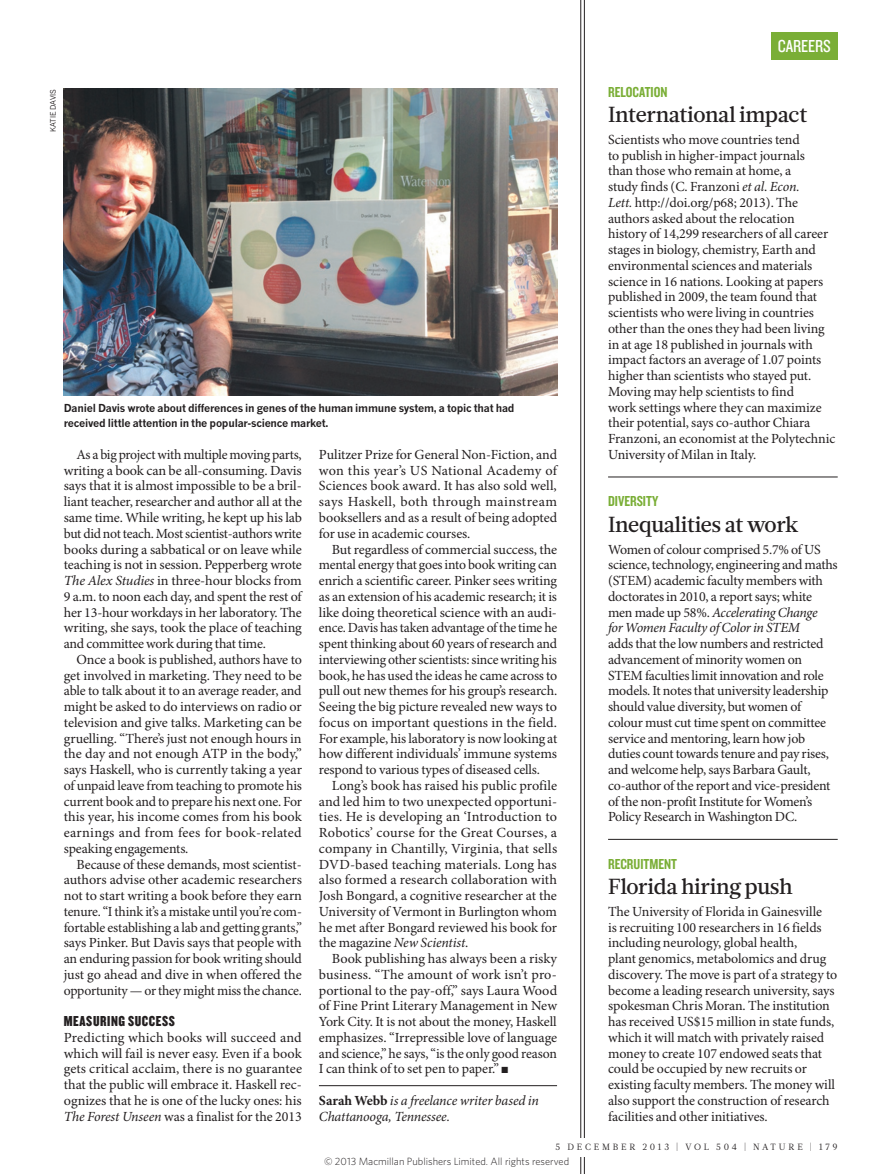
<style>
.page{position:relative;width:893px;height:1174px;background:#fff}
.page>*{position:absolute;margin:0;border:0;box-sizing:border-box;transform-origin:0 0}
.BRIEF_HEAD{font:500 21.75px "Glosa Math";letter-spacing:-.01em;color:#231f20}
.t1{font:18px "Knockout 29 Junior Ltweight";letter-spacing:-.005em;color:#fff}
.BRIEF_STRAP{font:15px "Knockout 49 Liteweight";color:#7aae36}
.CROSSHEAD{font:15px "Knockout 69 Full Liteweight";letter-spacing:.04em;color:#231f20}
.BODY_INDENT{font:13.95px/15.8px "Minion Pro";letter-spacing:-.01em;color:#231f20;text-align:justify}
.BRIEF_BODY{font:13.95px/15.8px "Minion Pro";letter-spacing:-.015em;color:#231f20}
.BRIEF_BODY_LAST{font:13.95px/15.8px "Minion Pro";letter-spacing:-.005em;color:#231f20}
.BODY_1ST_PARA{font:13.95px/15.8px "Minion Pro";letter-spacing:-.005em;color:#231f20;text-align:justify}
.AUTHOR_DETAILS{font:italic 13.95px/15.8px "Minion Pro";letter-spacing:-.01em;color:#231f20}
.PIC_CAPTION{font:700 10.8px/15.8px "News Gothic MTOT";letter-spacing:-.02em;color:#231f20}
.t2{font:300 10.5px "Whitney";color:#231f20}
.t3{font:9px "Glosa Math";letter-spacing:.305em;color:#231f20}
.PIC_CREDIT{font:7.5px "News Gothic MTOT";color:#231f20}
.s1{font-style:italic}
.s2{font-weight:700;font-style:normal}
</style>
<div class="page">
<hr style="left:584px;top:0;width:1px;height:1174px;background:#231f20">
<hr style="left:580px;top:0;width:1px;height:1174px;background:#231f20">
<hr style="left:608px;top:839px;width:230px;height:1px;background:#231f20">
<hr style="left:608px;top:477px;width:230px;height:1px;background:#231f20">
<hr style="left:319px;top:1085px;width:238px;height:1px;background:#231f20">
<img style="left:64px;top:89px;width:493px;height:307px">
<div style="left:476px;top:1137px;width:362px;height:19px;background:#fff"></div>
<div style="left:771px;top:32px;width:67px;height:27px;background:#7aae36"></div>
<p class="PIC_CREDIT" style="left:49px;top:132px;width:44px;rotate:-90deg">KATIE DAVIS</p>
<p class="PIC_CAPTION" style="left:64px;top:400px;width:452px">Daniel Davis wrote about differences in genes of the human immune system, a topic that had received little attention in the popular-science market.</p>
<p class="t1" style="left:778px;top:34px;width:55px">CAREERS</p>
<p class="BRIEF_STRAP" style="left:608px;top:82px;width:61px">RELOCATION</p>
<p class="BRIEF_HEAD" style="left:608px;top:100px;width:201px">International impact</p>
<p class="BRIEF_BODY" style="left:608px;top:132px;width:229px">Scientists who move countries tend<br>to publish in higher-impact journals<br>than those who remain at home, a<br>study finds (C. Franzoni <span class="s1">et al</span>. <span class="s1">Econ.<br>Lett.</span> http://doi.org/p68; 2013). The authors asked about the relocation history of 14,299 researchers of all career stages in biology, chemistry, Earth and environmental sciences and materials science in 16 nations. Looking at papers published in 2009, the team found that scientists who were living in countries other than the ones they had been living in at age 18 published in journals with impact factors an average of 1.07 points higher than scientists who stayed put.<br>Moving may help scientists to find<br>work settings where they can maximize their potential, says co-author Chiara Franzoni, an economist at the Polytechnic</p>
<p class="BODY_INDENT" style="left:77px;top:447px;width:227px">As a big project with multiple moving parts,</p>
<p class="BRIEF_BODY" style="left:608px;top:447px;width:150px">University of Milan in Italy.</p>
<p class="BODY_INDENT" style="left:64px;top:463px;width:240px">writing a book can be all-consuming. Davis says that it is almost impossible to be a bril&shy;liant teacher, researcher and author all at the same time. While writing, he kept up his lab but did not teach. Most scientist-authors write books during a sabbatical or on leave while teaching is not in session. Pepperberg wrote <span class="s1">The Alex Studies</span> in three-hour blocks from 9 a.m. to noon each day, and spent the rest of her 13-hour workdays in her laboratory. The writing, she says, took the place of teaching and committee work during that time.</p>
<p class="BODY_INDENT" style="left:64px;top:652px;width:240px;text-indent:13px">Once a book is published, authors have to get involved in marketing. They need to be able to talk about it to an average reader, and might be asked to do interviews on radio or television and give talks. Marketing can be gruelling. “There’s just not enough hours in the day and not enough ATP in the body,” says Haskell, who is currently taking a year of unpaid leave from teaching to promote his current book and to prepare his next one. For this year, his income comes from his book earnings and from fees for book-related speaking engagements.</p>
<p class="BODY_INDENT" style="left:64px;top:857px;width:240px;text-indent:13px">Because of these demands, most scientist&shy;authors advise other academic researchers not to start writing a book before they earn tenure. “I think it’s a mistake until you’re com&shy;fortable establishing a lab and getting grants,” says Pinker. But Davis says that people with an enduring passion for book writing should just go ahead and dive in when offered the opportunity — or they might miss the chance.</p>
<p class="CROSSHEAD" style="left:64px;top:1011px;width:113px">MEASURING SUCCESS</p>
<p class="BODY_1ST_PARA" style="left:64px;top:1030px;width:240px">Predicting which books will succeed and which will fail is never easy. Even if a book gets critical acclaim, there is no guarantee that the public will embrace it. Haskell rec&shy;ognizes that he is one of the lucky ones: his <span class="s1">The Forest Unseen</span> was a finalist for the 2013</p>
<p class="BODY_1ST_PARA" style="left:319px;top:447px;width:240px">Pulitzer Prize for General Non-Fiction, and won this year’s US National Academy of Sciences book award. It has also sold well, says Haskell, both through mainstream booksellers and as a result of being adopted for use in academic courses.</p>
<p class="BODY_INDENT" style="left:319px;top:542px;width:240px;text-indent:13px">But regardless of commercial success, the mental energy that goes into book writing can enrich a scientific career. Pinker sees writing as an extension of his academic research; it is like doing theoretical science with an audi&shy;ence. Davis has taken advantage of the time he spent thinking about 60 years of research and interviewing other scientists: since writing his book, he has used the ideas he came across to pull out new themes for his group’s research.<br>Seeing the big picture revealed new ways to focus on important questions in the field.<br>For example, his laboratory is now looking at how different individuals’ immune systems respond to various types of diseased cells.</p>
<p class="BODY_INDENT" style="left:319px;top:778px;width:240px;text-indent:13px">Long’s book has raised his public profile and led him to two unexpected opportuni&shy;ties. He is developing an ‘Introduction to Robotics’ course for the Great Courses, a company in Chantilly, Virginia, that sells DVD-based teaching materials. Long has also formed a research collaboration with Josh Bongard, a cognitive researcher at the University of Vermont in Burlington whom he met after Bongard reviewed his book for the magazine <span class="s1">New Scientist</span>.</p>
<p class="BODY_INDENT" style="left:319px;top:951px;width:240px;text-indent:13px">Book publishing has always been a risky business. “The amount of work isn’t pro&shy;portional to the pay-off,” says Laura Wood of Fine Print Literary Management in New York City. It is not about the money, Haskell emphasizes. “Irrepressible love of language and science,” he says, “is the only good reason I can think of to set pen to paper.” ■</p>
<p class="AUTHOR_DETAILS" style="left:319px;top:1093px;width:221px"><span class="s2">Sarah Webb</span> is a freelance writer based in<br>Chattanooga, Tennessee.</p>
<p class="BRIEF_STRAP" style="left:608px;top:492px;width:52px">DIVERSITY</p>
<p class="BRIEF_HEAD" style="left:608px;top:510px;width:192px">Inequalities at work</p>
<p class="BRIEF_BODY" style="left:608px;top:542px;width:231px">Women of colour comprised 5.7% of US science, technology, engineering and maths (STEM) academic faculty members with doctorates in 2010, a report says; white men made up 58%. <span class="s1">Accelerating Change<br>for Women Faculty of Color in STEM<br></span>adds that the low numbers and restricted advancement of minority women on STEM faculties limit innovation and role models. It notes that university leadership should value diversity, but women of colour must cut time spent on committee service and mentoring, learn how job duties count towards tenure and pay rises, and welcome help, says Barbara Gault, co-author of the report and vice-president of the non-profit Institute for Women’s Policy Research in Washington DC.</p>
<p class="BRIEF_STRAP" style="left:608px;top:854px;width:70px">RECRUITMENT</p>
<p class="BRIEF_HEAD" style="left:608px;top:872px;width:186px">Florida hiring push</p>
<p class="BRIEF_BODY_LAST" style="left:608px;top:904px;width:231px">The University of Florida in Gainesville<br>is recruiting 100 researchers in 16 fields including neurology, global health,<br>plant genomics, metabolomics and drug discovery. The move is part of a strategy to become a leading research university, says spokesman Chris Moran. The institution has received US$15 million in state funds, which it will match with privately raised money to create 107 endowed seats that could be occupied by new recruits or existing faculty members. The money will also support the construction of research facilities and other initiatives.</p>
<p class="t3" style="left:556px;top:1141px;width:284px">5 DECEMBER 2013 | VOL 504 | NATURE | 179</p>
<p class="t2" style="left:324px;top:1154px;width:247px">© 2013 Macmillan Publishers Limited. All rights reserved</p>
</div>
